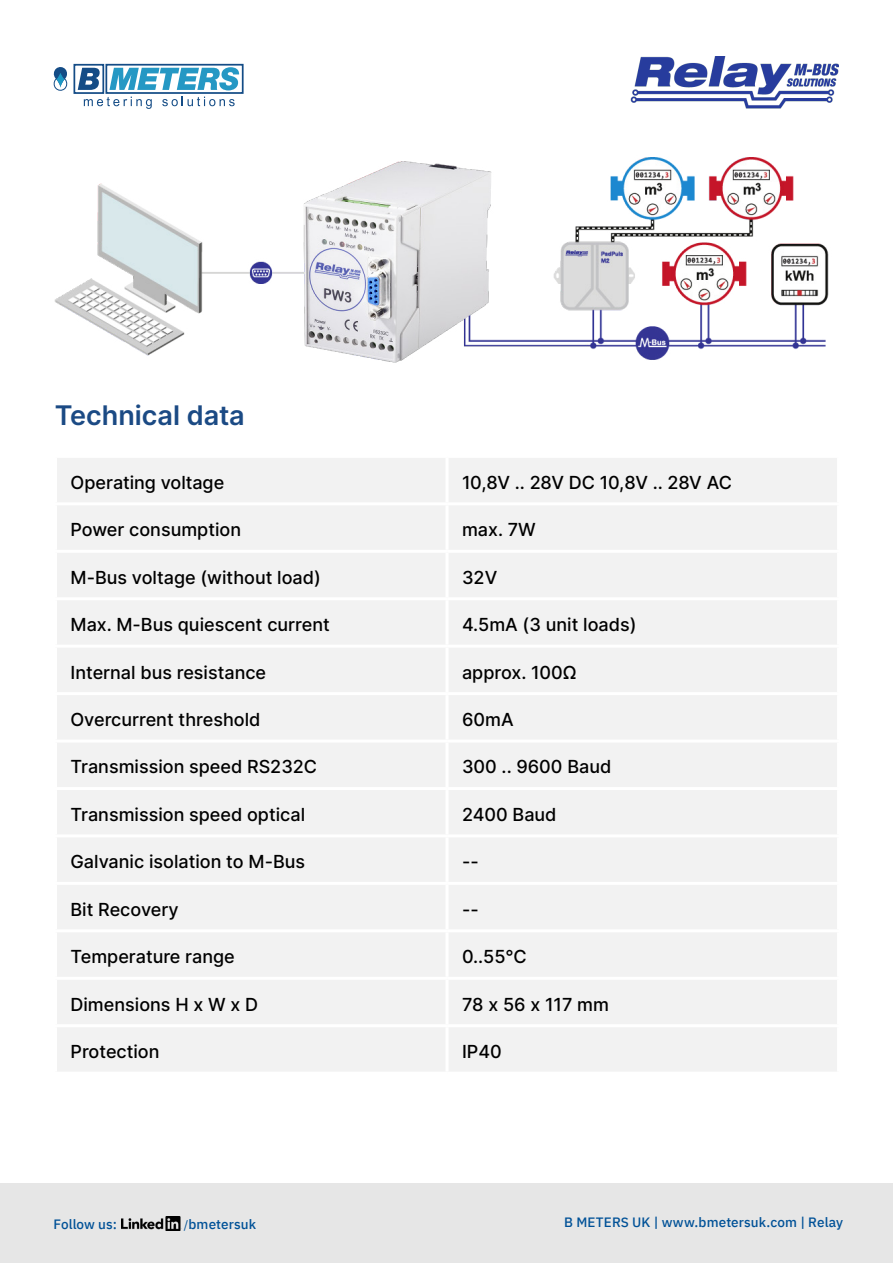
<style>
.page{position:relative;width:893px;height:1263px;background:#fff}
.page>*{position:absolute;margin:0;border:0;box-sizing:border-box;transform-origin:0 0}
.t1{font:600 27px "Inter";color:#1b4a84}
.t2{font:500 18px "Inter";color:#000}
.t3{font:500 18px "Inter";letter-spacing:-.02em;color:#000}
.t4{font:500 13.5px "IBM Plex Sans";letter-spacing:.005em;color:#005197}
.s1{font-weight:400;font-size:12px}
</style>
<div class="page">
<div style="left:0;top:1183px;width:893px;height:80px;background:#e6e6e6"></div>
<img style="left:122px;top:1216px;width:59px;height:14px">
<svg style="left:53px;top:63px;width:191px;height:46px"></svg>
<img style="left:630px;top:57px;width:209px;height:52px">
<img style="left:55px;top:157px;width:774px;height:206px">
<div style="left:57px;top:458px;width:780px;height:613px;background:#f2f2f2"></div>
<hr style="left:446px;top:458px;width:2px;height:44px;background:#fff">
<hr style="left:54px;top:502px;width:393px;height:3px;background:#fff">
<hr style="left:447px;top:502px;width:393px;height:3px;background:#fff">
<hr style="left:446px;top:505px;width:2px;height:45px;background:#fff">
<hr style="left:54px;top:550px;width:393px;height:3px;background:#fff">
<hr style="left:447px;top:550px;width:393px;height:3px;background:#fff">
<hr style="left:446px;top:553px;width:2px;height:44px;background:#fff">
<hr style="left:54px;top:597px;width:393px;height:3px;background:#fff">
<hr style="left:447px;top:597px;width:393px;height:3px;background:#fff">
<hr style="left:446px;top:600px;width:2px;height:45px;background:#fff">
<hr style="left:54px;top:645px;width:393px;height:3px;background:#fff">
<hr style="left:447px;top:645px;width:393px;height:3px;background:#fff">
<hr style="left:446px;top:648px;width:2px;height:44px;background:#fff">
<hr style="left:54px;top:692px;width:393px;height:3px;background:#fff">
<hr style="left:447px;top:692px;width:393px;height:3px;background:#fff">
<hr style="left:446px;top:695px;width:2px;height:44px;background:#fff">
<hr style="left:54px;top:739px;width:393px;height:3px;background:#fff">
<hr style="left:447px;top:739px;width:393px;height:3px;background:#fff">
<hr style="left:446px;top:742px;width:2px;height:45px;background:#fff">
<hr style="left:54px;top:787px;width:393px;height:3px;background:#fff">
<hr style="left:447px;top:787px;width:393px;height:3px;background:#fff">
<hr style="left:446px;top:790px;width:2px;height:44px;background:#fff">
<hr style="left:54px;top:834px;width:393px;height:3px;background:#fff">
<hr style="left:447px;top:834px;width:393px;height:3px;background:#fff">
<hr style="left:446px;top:837px;width:2px;height:45px;background:#fff">
<hr style="left:54px;top:882px;width:393px;height:3px;background:#fff">
<hr style="left:447px;top:882px;width:393px;height:3px;background:#fff">
<hr style="left:446px;top:885px;width:2px;height:44px;background:#fff">
<hr style="left:54px;top:929px;width:393px;height:3px;background:#fff">
<hr style="left:447px;top:929px;width:393px;height:3px;background:#fff">
<hr style="left:446px;top:932px;width:2px;height:45px;background:#fff">
<hr style="left:54px;top:977px;width:393px;height:3px;background:#fff">
<hr style="left:447px;top:977px;width:393px;height:3px;background:#fff">
<hr style="left:446px;top:980px;width:2px;height:44px;background:#fff">
<hr style="left:54px;top:1024px;width:393px;height:3px;background:#fff">
<hr style="left:447px;top:1024px;width:393px;height:3px;background:#fff">
<hr style="left:446px;top:1027px;width:2px;height:45px;background:#fff">
<h1 class="t1" style="left:55px;top:395px;width:191px">Technical data</h1>
<p class="t2" style="left:70px;top:469px;width:155px">Operating voltage</p>
<p class="t3" style="left:462px;top:469px;width:271px">10,8V .. 28V DC 10,8V .. 28V AC</p>
<p class="t2" style="left:70px;top:516px;width:172px">Power consumption</p>
<p class="t2" style="left:462px;top:516px;width:75px">max. 7W</p>
<p class="t2" style="left:70px;top:564px;width:252px">M-Bus voltage (without load)</p>
<p class="t2" style="left:462px;top:564px;width:37px">32V</p>
<p class="t2" style="left:70px;top:611px;width:261px">Max. M-Bus quiescent current</p>
<p class="t2" style="left:462px;top:611px;width:176px">4.5mA (3 unit loads)</p>
<p class="t2" style="left:70px;top:659px;width:197px">Internal bus resistance</p>
<p class="t2" style="left:462px;top:659px;width:116px">approx. 100Ω</p>
<p class="t2" style="left:70px;top:706px;width:191px">Overcurrent threshold</p>
<p class="t2" style="left:462px;top:706px;width:53px">60mA</p>
<p class="t2" style="left:70px;top:754px;width:248px">Transmission speed RS232C</p>
<p class="t2" style="left:462px;top:754px;width:151px">300 .. 9600 Baud</p>
<p class="t2" style="left:70px;top:801px;width:236px">Transmission speed optical</p>
<p class="t2" style="left:462px;top:801px;width:96px">2400 Baud</p>
<p class="t2" style="left:70px;top:848px;width:236px">Galvanic isolation to M-Bus</p>
<p class="t2" style="left:462px;top:848px;width:18px">--</p>
<p class="t2" style="left:70px;top:896px;width:110px">Bit Recovery</p>
<p class="t2" style="left:462px;top:896px;width:18px">--</p>
<p class="t2" style="left:70px;top:943px;width:166px">Temperature range</p>
<p class="t2" style="left:462px;top:943px;width:66px">0..55°C</p>
<p class="t2" style="left:70px;top:991px;width:189px">Dimensions H x W x D</p>
<p class="t2" style="left:462px;top:991px;width:149px">78 x 56 x 117 mm</p>
<p class="t2" style="left:70px;top:1038px;width:91px">Protection</p>
<p class="t2" style="left:462px;top:1038px;width:41px">IP40</p>
<p class="t4" style="left:53px;top:1214px;width:65px">Follow us:</p>
<p class="t4" style="left:184px;top:1214px;width:74px"><span class="s1">/</span>bmetersuk</p>
<p class="t4" style="left:564px;top:1211px;width:280px">B METERS UK | www.bmetersuk.com | Relay</p>
</div>
